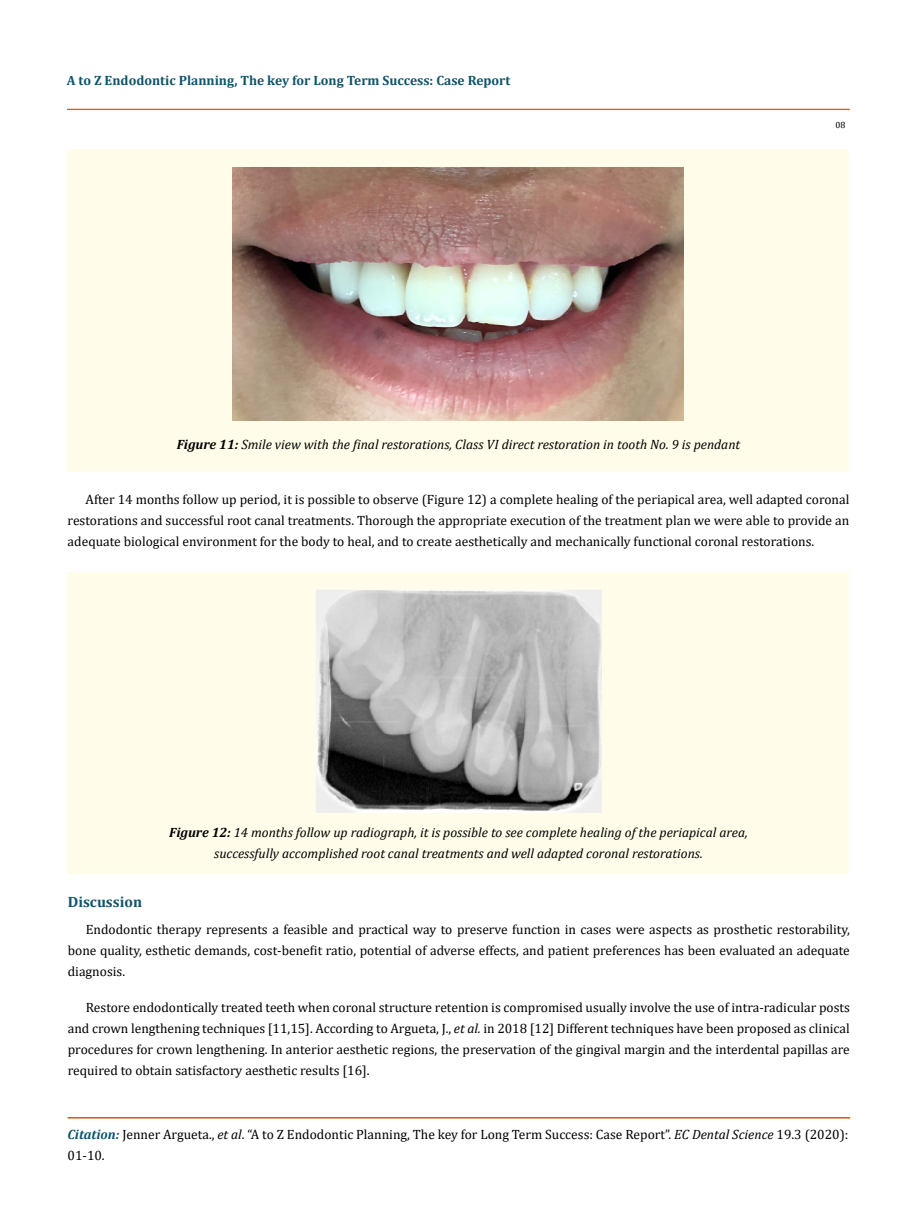
<style>
.page{position:relative;width:917px;height:1224px;background:#fff}
.page>*{position:absolute;margin:0;border:0;box-sizing:border-box;transform-origin:0 0}
.t1{font:700 15px "Cambria";color:#0e546a}
.t2{font:13.5px/21px "Cambria";color:#000;text-align:justify}
.t3{font:italic 13.5px/21px "Cambria";color:#000;text-align:center}
.t4{font:700 13.5px "Cambria";color:#0e546a}
.t5{font:9px "Cambria";color:#000}
.s1{font-weight:700}
.s2{font-style:italic}
.s3{font-weight:700;font-style:italic;color:#0e546a}
</style>
<div class="page">
<div style="left:67px;top:109px;width:782px;height:1px;border:1px solid #e05d1a"></div>
<div style="left:67px;top:150px;width:781px;height:322px;background:#fffde9"></div>
<img style="left:232px;top:167px;width:451px;height:254px">
<div style="left:67px;top:573px;width:781px;height:301px;background:#fffde9"></div>
<img style="left:316px;top:590px;width:285px;height:223px">
<p class="t4" style="left:67px;top:71px;width:445px">A to Z Endodontic Planning, The key for Long Term Success: Case Report</p>
<p class="t5" style="left:835px;top:120px;width:11px">08</p>
<p class="t3" style="left:177px;top:433px;width:565px"><span class="s1">Figure 11:</span> Smile view with the final restorations, Class VI direct restoration in tooth No. 9 is pendant</p>
<p class="t2" style="left:68px;top:489px;width:783px;text-indent:18px">After 14 months follow up period, it is possible to observe (Figure 12) a complete healing of the periapical area, well adapted coronal restorations and successful root canal treatments. Thorough the appropriate execution of the treatment plan we were able to provide an adequate biological environment for the body to heal, and to create aesthetically and mechanically functional coronal restorations.</p>
<p class="t3" style="left:169px;top:822px;width:580px"><span class="s1">Figure 12:</span> 14 months follow up radiograph, it is possible to see complete healing of the periapical area, successfully accomplished root canal treatments and well adapted coronal restorations.</p>
<p class="t1" style="left:68px;top:892px;width:76px">Discussion</p>
<p class="t2" style="left:68px;top:919px;width:783px;text-indent:18px">Endodontic therapy represents a feasible and practical way to preserve function in cases were aspects as prosthetic restorability, bone quality, esthetic demands, cost-benefit ratio, potential of adverse effects, and patient preferences has been evaluated an adequate diagnosis.</p>
<p class="t2" style="left:68px;top:997px;width:783px;text-indent:18px">Restore endodontically treated teeth when coronal structure retention is compromised usually involve the use of intra-radicular posts and crown lengthening techniques [11,15]. According to Argueta, J., <span class="s2">et al.</span> in 2018 [12] Different techniques have been proposed as clinical procedures for crown lengthening. In anterior aesthetic regions, the preservation of the gingival margin and the interdental papillas are required to obtain satisfactory aesthetic results [16].</p>
<p class="t2" style="left:68px;top:1124px;width:782px"><span class="s3">Citation:</span> Jenner Argueta., <span class="s2">et al</span>. “A to Z Endodontic Planning, The key for Long Term Success: Case Report”. <span class="s2">EC Dental Science</span> 19.3 (2020):<br>01-10.</p>
</div>
